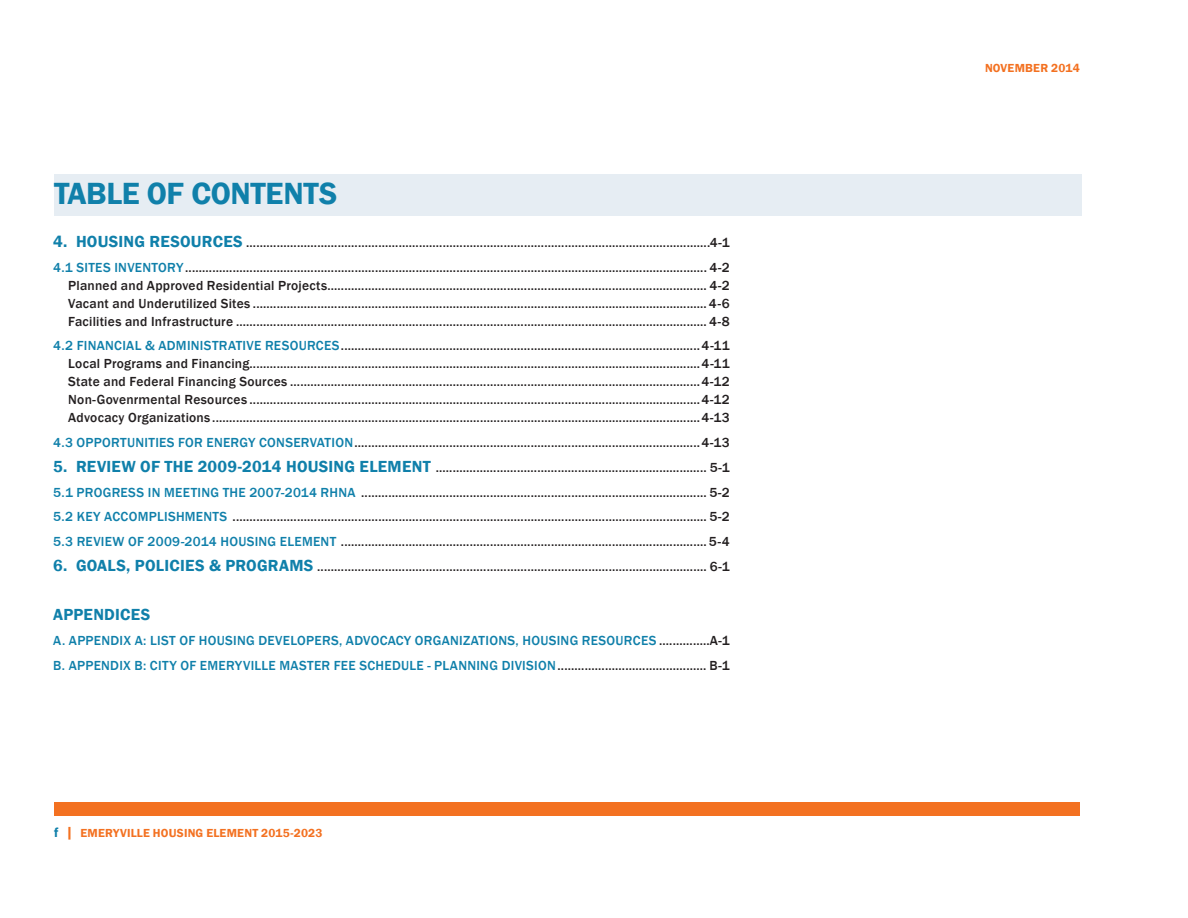
<style>
.page{position:relative;width:1188px;height:918px;background:#fff}
.page>*{position:absolute;margin:0;border:0;box-sizing:border-box;transform-origin:0 0}
.TOC-Title_Bar{font:600 31.5px "Franklin Gothic";letter-spacing:-.01em;color:#1080aa}
.TOC-Section_Head{font:600 16.5px "Franklin Gothic";letter-spacing:.015em;color:#1080aa}
.TOC-Section_Head-2{font:500 13.5px "Franklin Gothic";letter-spacing:.02em;color:#231f20}
.TOC-Head_3{font:500 13.5px "Franklin Gothic";letter-spacing:.02em;color:#231f20}
.TOC-Section_Head-3{font:500 13.5px "Franklin Gothic";letter-spacing:.02em;color:#1080aa}
.t1{font:600 12px "Franklin Gothic";letter-spacing:.015em;color:#f37121}
.s1{font-weight:600;font-size:16.5px;color:#1080aa}
.s2{color:#1080aa}
.s3{color:#231f20}
.s4{font-size:13.5px;color:#1080aa}
.s5{font-size:15px}
</style>
<div class="page">
<div style="left:54px;top:174px;width:1028px;height:42px;background:#e6edf3"></div>
<div style="left:54px;top:802px;width:1026px;height:14px;background:#f37121"></div>
<p class="TOC-Title_Bar" style="left:54px;top:174px;width:285px">TABLE OF CONTENTS</p>
<p class="TOC-Section_Head-2" style="left:53px;top:234px;width:678px"><span class="s1">4. HOUSING RESOURCES</span> .........................................................................................................................................4-1</p>
<p class="TOC-Section_Head-2" style="left:53px;top:259px;width:678px"><span class="s2">4.1 SITES INVENTORY</span>.......................................................................................................................................................... 4-2</p>
<p class="TOC-Head_3" style="left:68px;top:277px;width:663px">Planned and Approved Residential Projects................................................................................................................ 4-2</p>
<p class="TOC-Head_3" style="left:68px;top:295px;width:663px">Vacant and Underutilized Sites ...................................................................................................................................... 4-6</p>
<p class="TOC-Head_3" style="left:68px;top:313px;width:663px">Facilities and Infrastructure ........................................................................................................................................... 4-8</p>
<p class="TOC-Section_Head-2" style="left:53px;top:338px;width:678px"><span class="s2">4.2 FINANCIAL &amp; ADMINISTRATIVE RESOURCES</span>..........................................................................................................4-11</p>
<p class="TOC-Head_3" style="left:68px;top:356px;width:663px">Local Programs and Financing.....................................................................................................................................4-11</p>
<p class="TOC-Head_3" style="left:68px;top:374px;width:663px">State and Federal Financing Sources .........................................................................................................................4-12</p>
<p class="TOC-Head_3" style="left:68px;top:392px;width:663px">Non-Govenrmental Resources .....................................................................................................................................4-12</p>
<p class="TOC-Head_3" style="left:68px;top:410px;width:663px">Advocacy Organizations ................................................................................................................................................4-13</p>
<p class="TOC-Section_Head-2" style="left:53px;top:434px;width:678px"><span class="s2">4.3 OPPORTUNITIES FOR ENERGY CONSERVATION</span>......................................................................................................4-13</p>
<p class="TOC-Section_Head-2" style="left:53px;top:459px;width:678px"><span class="s1">5. REVIEW OF THE 2009-2014 HOUSING ELEMENT</span> ................................................................................ 5-1</p>
<p class="TOC-Section_Head-2" style="left:53px;top:484px;width:678px"><span class="s2">5.1 PROGRESS IN MEETING THE 2007-2014 RHNA</span> ...................................................................................................... 5-2</p>
<p class="TOC-Section_Head-2" style="left:53px;top:509px;width:678px"><span class="s2">5.2 KEY ACCOMPLISHMENTS</span> ............................................................................................................................................ 5-2</p>
<p class="TOC-Section_Head-2" style="left:53px;top:533px;width:678px"><span class="s2">5.3 REVIEW OF 2009-2014 HOUSING ELEMENT</span> ............................................................................................................ 5-4</p>
<p class="TOC-Section_Head-2" style="left:53px;top:558px;width:678px"><span class="s1">6. GOALS, POLICIES &amp; PROGRAMS</span> ................................................................................................................... 6-1</p>
<p class="TOC-Section_Head" style="left:53px;top:605px;width:99px">APPENDICES</p>
<p class="TOC-Section_Head-3" style="left:53px;top:632px;width:678px">A. APPENDIX A: LIST OF HOUSING DEVELOPERS, ADVOCACY ORGANIZATIONS, HOUSING RESOURCES <span class="s3">...............A-1</span></p>
<p class="TOC-Section_Head-3" style="left:53px;top:657px;width:678px">B. APPENDIX B: CITY OF EMERYVILLE MASTER FEE SCHEDULE - PLANNING DIVISION<span class="s3">............................................ B-1</span></p>
<p class="t1" style="left:54px;top:826px;width:270px"><span class="s4">f</span> <span class="s5">|</span> EMERYVILLE HOUSING ELEMENT 2015-2023</p>
<p class="t1" style="left:985px;top:61px;width:96px">NOVEMBER 2014</p>
</div>
